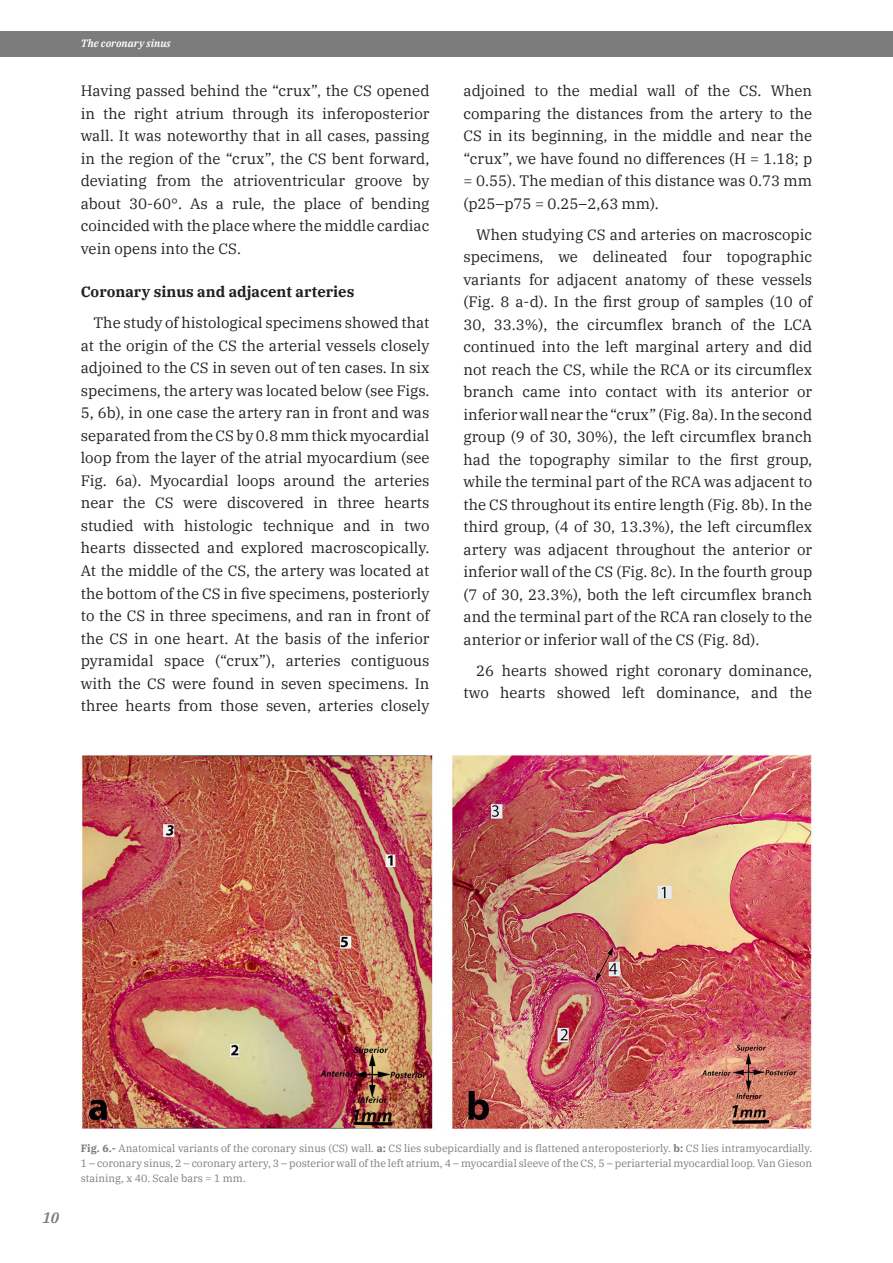
<style>
.page{position:relative;width:893px;height:1263px;background:#fff}
.page>*{position:absolute;margin:0;border:0;box-sizing:border-box;transform-origin:0 0}
.texto_comun{font:15px/22.5px "IBM Plex Serif";color:#231f20;text-align:justify}
.titulillo{font:700 15px "IBM Plex Serif";color:#231f20}
.t1{font:italic 600 15px "IBM Plex Serif";color:#7c7c7c}
.pie_figura{font:10.5px/15px "IBM Plex Serif";color:#7c7c7c;text-align:justify}
.t2{font:italic 600 10.5px "IBM Plex Serif";color:#fff}
.s1{font-weight:700}
</style>
<div class="page">
<div style="left:0;top:31px;width:893px;height:25px;background:#7c7c7c"></div>
<img style="left:82px;top:754px;width:730px;height:375px">
<p class="t2" style="left:81px;top:35px;width:92px">The coronary sinus</p>
<p class="texto_comun" style="left:81px;top:78px;width:350px">Having passed behind the “crux”, the CS opened in the right atrium through its inferoposterior wall. It was noteworthy that in all cases, passing in the region of the “crux”, the CS bent forward, deviating from the atrioventricular groove by about 30-60°. As a rule, the place of bending coincided with the place where the middle cardiac vein opens into the CS.</p>
<p class="titulillo" style="left:81px;top:280px;width:275px">Coronary sinus and adjacent arteries</p>
<p class="texto_comun" style="left:81px;top:311px;width:350px;text-indent:13px">The study of histological specimens showed that at the origin of the CS the arterial vessels closely adjoined to the CS in seven out of ten cases. In six specimens, the artery was located below (see Figs.<br>5, 6b), in one case the artery ran in front and was separated from the CS by 0.8 mm thick myocardial loop from the layer of the atrial myocardium (see Fig. 6a). Myocardial loops around the arteries near the CS were discovered in three hearts studied with histologic technique and in two hearts dissected and explored macroscopically.<br>At the middle of the CS, the artery was located at the bottom of the CS in five specimens, posteriorly to the CS in three specimens, and ran in front of the CS in one heart. At the basis of the inferior pyramidal space (“crux”), arteries contiguous with the CS were found in seven specimens. In three hearts from those seven, arteries closely</p>
<p class="texto_comun" style="left:463px;top:78px;width:350px">adjoined to the medial wall of the CS. When comparing the distances from the artery to the CS in its beginning, in the middle and near the “crux”, we have found no differences (H = 1.18; p = 0.55). The median of this distance was 0.73 mm (p25–p75 = 0.25–2,63 mm).</p>
<p class="texto_comun" style="left:463px;top:222px;width:350px;text-indent:13px">When studying CS and arteries on macroscopic specimens, we delineated four topographic variants for adjacent anatomy of these vessels (Fig. 8 a-d). In the first group of samples (10 of 30, 33.3%), the circumflex branch of the LCA continued into the left marginal artery and did not reach the CS, while the RCA or its circumflex branch came into contact with its anterior or inferior wall near the “crux” (Fig. 8a). In the second group (9 of 30, 30%), the left circumflex branch had the topography similar to the first group, while the terminal part of the RCA was adjacent to the CS throughout its entire length (Fig. 8b). In the third group, (4 of 30, 13.3%), the left circumflex artery was adjacent throughout the anterior or inferior wall of the CS (Fig. 8c). In the fourth group (7 of 30, 23.3%), both the left circumflex branch and the terminal part of the RCA ran closely to the anterior or inferior wall of the CS (Fig. 8d).</p>
<p class="texto_comun" style="left:463px;top:658px;width:350px;text-align:right">26 hearts showed right coronary dominance, two hearts showed left dominance, and the</p>
<p class="t1" style="left:43px;top:1206px;width:18px">10</p>
<p class="pie_figura" style="left:81px;top:1140px;width:733px"><span class="s1">Fig. 6.-</span> Anatomical variants of the coronary sinus (CS) wall. <span class="s1">a:</span> CS lies subepicardially and is flattened anteroposteriorly. <span class="s1">b:</span> CS lies intramyocardially.<br>1 – coronary sinus, 2 – coronary artery, 3 – posterior wall of the left atrium, 4 – myocardial sleeve of the CS, 5 – periarterial myocardial loop. Van Gieson staining, x 40. Scale bars = 1 mm.</p>
</div>
